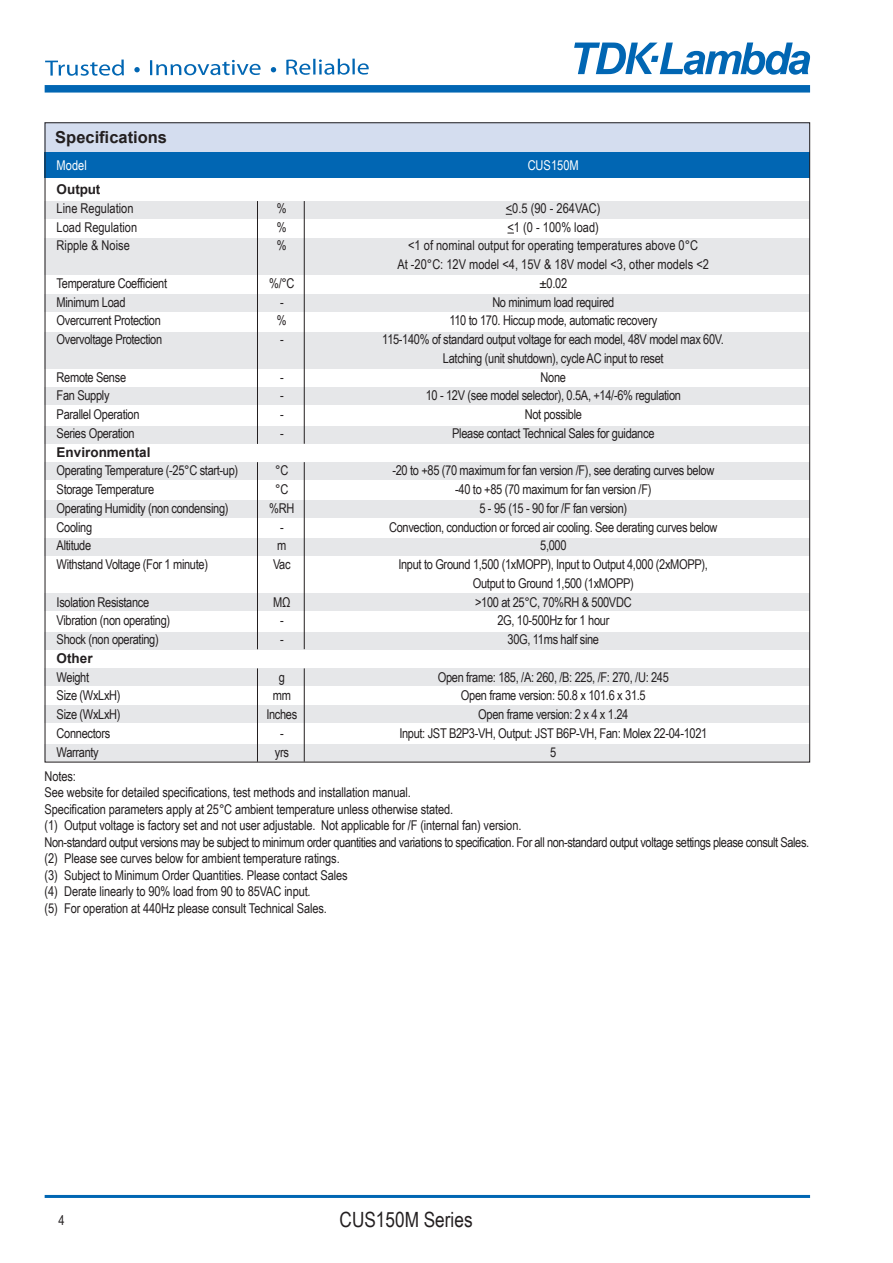
<style>
.page{position:relative;width:893px;height:1263px;background:#fff}
.page>*{position:absolute;margin:0;border:0;box-sizing:border-box;transform-origin:0 0}
.t1{font:21px "Arial Narrow";color:#231f20}
.t2{font:700 16.5px "Arial";color:#231f20}
.t3{font:13.5px/18.8px "Arial Narrow";letter-spacing:-.025em;color:#231f20;text-align:center}
.t4{font:13.5px/18.8px "Arial Narrow";color:#231f20;text-align:center}
.t5{font:13.5px "Arial Narrow";color:#fff}
.t6{font:700 13.5px "Arial";color:#231f20}
.s1{font-family:"Arial";font-weight:700}
</style>
<div class="page">
<div style="left:45px;top:122px;width:765px;height:30px;background:#d4ddef"></div>
<div style="left:45px;top:85px;width:765px;height:8px;background:#0166b3"></div>
<hr style="left:45px;top:1195px;width:765px;height:3px;background:#0166b3">
<svg style="left:574px;top:43px;width:236px;height:32px"></svg>
<div style="left:45px;top:152px;width:765px;height:26px;background:#0166b3"></div>
<div style="left:45px;top:201px;width:765px;height:17px;background:#e6e7e9"></div>
<div style="left:45px;top:238px;width:765px;height:37px;background:#e6e7e9"></div>
<div style="left:45px;top:295px;width:765px;height:17px;background:#e6e7e9"></div>
<div style="left:45px;top:332px;width:765px;height:36px;background:#e6e7e9"></div>
<div style="left:45px;top:388px;width:765px;height:17px;background:#e6e7e9"></div>
<div style="left:45px;top:427px;width:765px;height:17px;background:#e6e7e9"></div>
<div style="left:45px;top:462px;width:765px;height:17px;background:#e6e7e9"></div>
<div style="left:45px;top:500px;width:765px;height:17px;background:#e6e7e9"></div>
<div style="left:45px;top:539px;width:765px;height:17px;background:#e6e7e9"></div>
<div style="left:45px;top:632px;width:765px;height:17px;background:#e6e7e9"></div>
<div style="left:45px;top:594px;width:765px;height:17px;background:#e6e7e9"></div>
<div style="left:45px;top:668px;width:765px;height:17px;background:#e6e7e9"></div>
<div style="left:45px;top:706px;width:765px;height:17px;background:#e6e7e9"></div>
<div style="left:45px;top:745px;width:765px;height:17px;background:#e6e7e9"></div>
<hr style="left:304px;top:201px;width:1px;height:243px;background:#231f20">
<hr style="left:304px;top:462px;width:1px;height:187px;background:#231f20">
<hr style="left:304px;top:668px;width:1px;height:94px;background:#231f20">
<hr style="left:257px;top:201px;width:1px;height:243px;background:#231f20">
<hr style="left:257px;top:462px;width:1px;height:187px;background:#231f20">
<hr style="left:257px;top:668px;width:1px;height:94px;background:#231f20">
<svg style="left:45px;top:60px;width:79px;height:16px"></svg>
<svg style="left:150px;top:60px;width:111px;height:15px"></svg>
<svg style="left:286px;top:60px;width:24px;height:15px"></svg>
<hr style="left:313px;top:59px;width:3px;height:16px;background:#0166b3">
<svg style="left:319px;top:59px;width:31px;height:16px"></svg>
<hr style="left:352px;top:59px;width:3px;height:15px;background:#0166b3">
<svg style="left:358px;top:63px;width:11px;height:12px"></svg>
<svg style="left:134px;top:67px;width:6px;height:5px"></svg>
<svg style="left:271px;top:67px;width:5px;height:5px"></svg>
<p class="t2" style="left:55px;top:125px;width:113px">Specifications</p>
<p class="t5" style="left:57px;top:155px;width:32px">Model</p>
<p class="t5" style="left:528px;top:155px;width:53px">CUS150M</p>
<p class="t6" style="left:57px;top:180px;width:45px">Output</p>
<p class="t4" style="left:57px;top:198px;width:78px">Line Regulation</p>
<p class="t3" style="left:277px;top:198px;width:11px">%</p>
<p class="t4" style="left:506px;top:198px;width:96px">&lt;0.5 (90 - 264VAC)</p>
<p class="t4" style="left:57px;top:217px;width:82px">Load Regulation</p>
<p class="t3" style="left:277px;top:217px;width:11px">%</p>
<p class="t3" style="left:507px;top:217px;width:93px">&lt;1 (0 - 100% load)</p>
<p class="t4" style="left:57px;top:236px;width:75px">Ripple &amp; Noise</p>
<p class="t3" style="left:277px;top:236px;width:11px">%</p>
<p class="t4" style="left:397px;top:236px;width:313px">&lt;1 of nominal output for operating temperatures above 0°C<br>At -20°C: 12V model &lt;4, 15V &amp; 18V model &lt;3, other models &lt;2</p>
<p class="t3" style="left:57px;top:273px;width:112px">Temperature Coefficient</p>
<p class="t3" style="left:269px;top:273px;width:27px">%/°C</p>
<p class="t3" style="left:540px;top:273px;width:29px">±0.02</p>
<p class="t3" style="left:57px;top:292px;width:70px">Minimum Load</p>
<p class="t3" style="left:280px;top:292px;width:5px">-</p>
<p class="t3" style="left:492px;top:292px;width:124px">No minimum load required</p>
<p class="t3" style="left:57px;top:311px;width:106px">Overcurrent Protection</p>
<p class="t3" style="left:277px;top:311px;width:11px">%</p>
<p class="t3" style="left:449px;top:311px;width:209px">110 to 170. Hiccup mode, automatic recovery</p>
<p class="t3" style="left:57px;top:329px;width:107px">Overvoltage Protection</p>
<p class="t3" style="left:280px;top:329px;width:5px">-</p>
<p class="t3" style="left:382px;top:329px;width:343px">115-140% of standard output voltage for each model, 48V model max 60V.<br>Latching (unit shutdown), cycle AC input to reset</p>
<p class="t3" style="left:57px;top:367px;width:71px">Remote Sense</p>
<p class="t3" style="left:280px;top:367px;width:5px">-</p>
<p class="t3" style="left:541px;top:367px;width:27px">None</p>
<p class="t3" style="left:57px;top:386px;width:54px">Fan Supply</p>
<p class="t3" style="left:280px;top:386px;width:5px">-</p>
<p class="t3" style="left:426px;top:386px;width:257px">10 - 12V (see model selector), 0.5A, +14/-6% regulation</p>
<p class="t3" style="left:57px;top:404px;width:84px">Parallel Operation</p>
<p class="t3" style="left:280px;top:404px;width:5px">-</p>
<p class="t3" style="left:525px;top:404px;width:59px">Not possible</p>
<p class="t3" style="left:57px;top:423px;width:80px">Series Operation</p>
<p class="t3" style="left:280px;top:423px;width:5px">-</p>
<p class="t3" style="left:452px;top:423px;width:204px">Please contact Technical Sales for guidance</p>
<p class="t3" style="left:57px;top:442px;width:183px;text-align:left"><span class="s1">Environmental<br></span>Operating Temperature (-25°C start-up)</p>
<p class="t3" style="left:275px;top:461px;width:15px">°C</p>
<p class="t3" style="left:392px;top:461px;width:323px">-20 to +85 (70 maximum for fan version /F), see derating curves below</p>
<p class="t3" style="left:57px;top:479px;width:99px">Storage Temperature</p>
<p class="t3" style="left:275px;top:479px;width:15px">°C</p>
<p class="t3" style="left:455px;top:479px;width:198px">-40 to +85 (70 maximum for fan version /F)</p>
<p class="t3" style="left:57px;top:498px;width:173px">Operating Humidity (non condensing)</p>
<p class="t3" style="left:269px;top:498px;width:27px">%RH</p>
<p class="t3" style="left:479px;top:498px;width:149px">5 - 95 (15 - 90 for /F fan version)</p>
<p class="t3" style="left:57px;top:517px;width:37px">Cooling</p>
<p class="t3" style="left:280px;top:517px;width:5px">-</p>
<p class="t3" style="left:389px;top:517px;width:330px">Convection, conduction or forced air cooling. See derating curves below</p>
<p class="t3" style="left:57px;top:536px;width:36px">Altitude</p>
<p class="t3" style="left:277px;top:536px;width:11px">m</p>
<p class="t3" style="left:540px;top:536px;width:28px">5,000</p>
<p class="t3" style="left:57px;top:554px;width:153px">Withstand Voltage (For 1 minute)</p>
<p class="t3" style="left:273px;top:554px;width:19px">Vac</p>
<p class="t3" style="left:398px;top:554px;width:311px">Input to Ground 1,500 (1xMOPP), Input to Output 4,000 (2xMOPP),<br>Output to Ground 1,500 (1xMOPP)</p>
<p class="t3" style="left:57px;top:592px;width:94px">Isolation Resistance</p>
<p class="t3" style="left:273px;top:592px;width:19px">MΩ</p>
<p class="t3" style="left:475px;top:592px;width:158px">&gt;100 at 25°C, 70%RH &amp; 500VDC</p>
<p class="t3" style="left:57px;top:611px;width:115px">Vibration (non operating)</p>
<p class="t3" style="left:280px;top:611px;width:5px">-</p>
<p class="t3" style="left:497px;top:611px;width:113px">2G, 10-500Hz for 1 hour</p>
<p class="t3" style="left:57px;top:629px;width:104px">Shock (non operating)</p>
<p class="t3" style="left:280px;top:629px;width:5px">-</p>
<p class="t3" style="left:508px;top:629px;width:93px">30G, 11ms half sine</p>
<p class="t6" style="left:57px;top:649px;width:38px">Other</p>
<p class="t3" style="left:57px;top:667px;width:34px">Weight</p>
<p class="t3" style="left:279px;top:667px;width:8px">g</p>
<p class="t3" style="left:438px;top:667px;width:233px">Open frame: 185, /A: 260, /B: 225, /F: 270, /U: 245</p>
<p class="t3" style="left:57px;top:686px;width:65px">Size (WxLxH)</p>
<p class="t3" style="left:273px;top:686px;width:20px">mm</p>
<p class="t3" style="left:461px;top:686px;width:186px">Open frame version: 50.8 x 101.6 x 31.5</p>
<p class="t3" style="left:57px;top:704px;width:65px">Size (WxLxH)</p>
<p class="t3" style="left:266px;top:704px;width:32px">Inches</p>
<p class="t3" style="left:478px;top:704px;width:152px">Open frame version: 2 x 4 x 1.24</p>
<p class="t3" style="left:57px;top:723px;width:55px">Connectors</p>
<p class="t3" style="left:280px;top:723px;width:5px">-</p>
<p class="t3" style="left:399px;top:723px;width:309px">Input: JST B2P3-VH, Output: JST B6P-VH, Fan: Molex 22-04-1021</p>
<p class="t3" style="left:57px;top:742px;width:44px">Warranty</p>
<p class="t3" style="left:275px;top:742px;width:16px">yrs</p>
<p class="t3" style="left:550px;top:742px;width:8px">5</p>
<p class="t3" style="left:45px;top:766px;width:33px">Notes:</p>
<p class="t3" style="left:45px;top:782px;width:368px">See website for detailed specifications, test methods and installation manual.</p>
<p class="t3" style="left:45px;top:799px;width:410px">Specification parameters apply at 25°C ambient temperature unless otherwise stated.</p>
<p class="t3" style="left:45px;top:815px;width:478px">(1) Output voltage is factory set and not user adjustable. Not applicable for /F (internal fan) version.</p>
<p class="t3" style="left:45px;top:833px;width:766px;line-height:16.5px;text-align:left">Non-standard output versions may be subject to minimum order quantities and variations to specification. For all non-standard output voltage settings please consult Sales. (2) Please see curves below for ambient temperature ratings.</p>
<p class="t3" style="left:45px;top:865px;width:304px">(3) Subject to Minimum Order Quantities. Please contact Sales</p>
<p class="t3" style="left:45px;top:881px;width:268px">(4) Derate linearly to 90% load from 90 to 85VAC input.</p>
<p class="t3" style="left:45px;top:898px;width:284px">(5) For operation at 440Hz please consult Technical Sales.</p>
<p class="t3" style="left:59px;top:1210px;width:8px">4</p>
<p class="t1" style="left:340px;top:1204px;width:135px">CUS150M Series</p>
</div>
